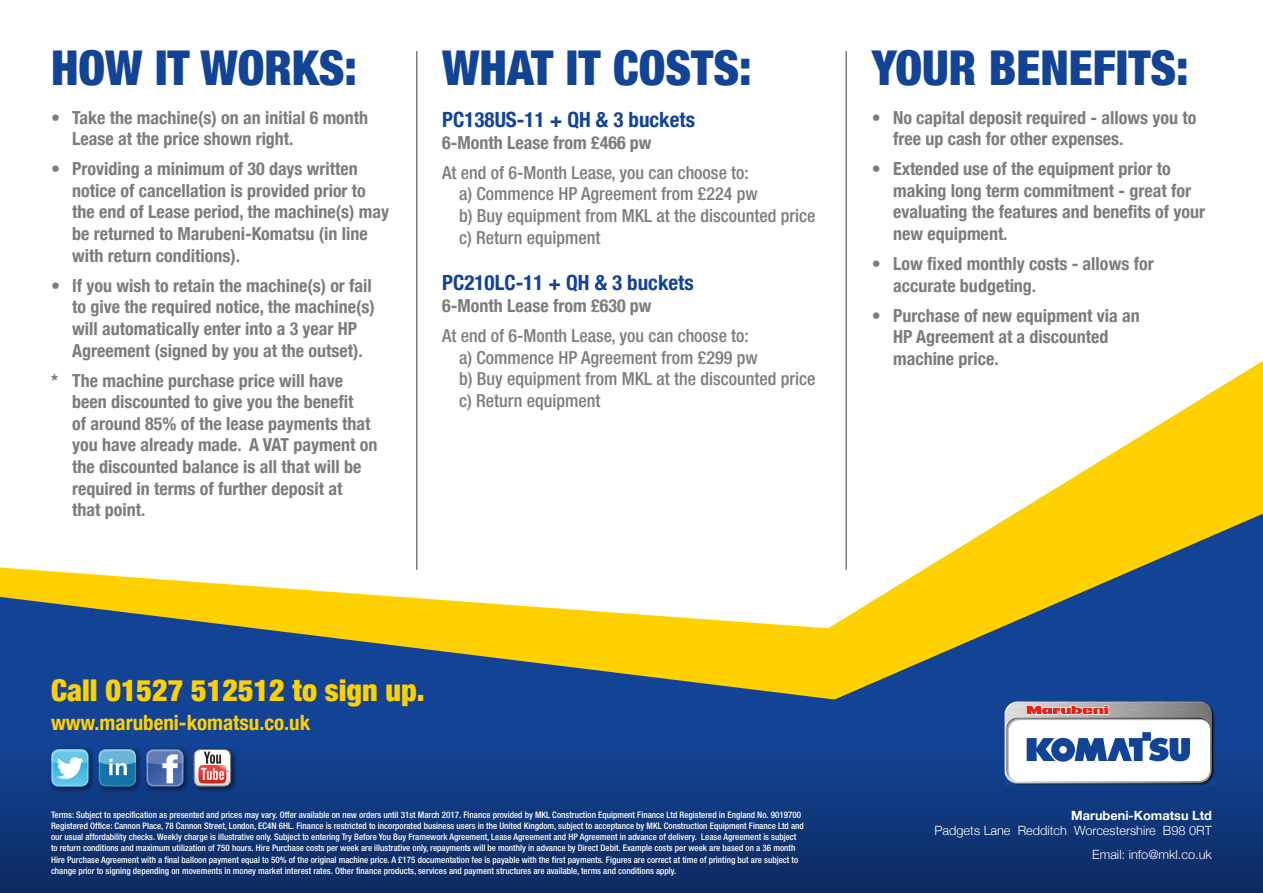
<style>
.page{position:relative;width:1263px;height:893px;background:#fff}
.page>*{position:absolute;margin:0;border:0;box-sizing:border-box;transform-origin:0 0}
.t1{font:900 condensed 48px "Helvetica Neue";color:#134395}
.t2{font:900 condensed 30px "Helvetica Neue";color:#ffd100}
.t3{font:700 condensed 21px "Helvetica Neue";color:#134395}
.t4{font:700 condensed 21px "Helvetica Neue";color:#ffd100}
.t5{font:700 condensed 18px/21.6px "Helvetica Neue";color:#7f7b7d}
.t6{font:500 condensed 18px "Helvetica Neue";color:#7f7b7d}
.t7{font:300 12.75px "Helvetica Neue";color:#fff}
.t8{font:700 12.75px "Helvetica Neue";color:#fff}
.t9{font:500 condensed 9px/11.2px "Helvetica Neue";color:#fff}
</style>
<div class="page">
<svg style="left:417px;top:361px;width:846px;height:153px"></svg>
<svg style="left:0;top:514px;width:1263px;height:233px"></svg>
<div style="left:0;top:747px;width:1263px;height:146px;background:linear-gradient(to bottom,#134395,#0c2b5f)"></div>
<svg style="left:1005px;top:702px;width:208px;height:82px"></svg>
<div style="left:96px;top:747px;width:47px;height:46px;background:#000;opacity:.5"></div>
<img style="left:99px;top:749px;width:37px;height:38px">
<div style="left:49px;top:747px;width:46px;height:46px;background:#000;opacity:.5"></div>
<img style="left:51px;top:749px;width:38px;height:38px">
<div style="left:144px;top:747px;width:46px;height:46px;background:#000;opacity:.5"></div>
<img style="left:146px;top:749px;width:38px;height:38px">
<div style="left:191px;top:747px;width:47px;height:47px;background:#000;opacity:.5"></div>
<img style="left:194px;top:750px;width:36px;height:36px">
<div style="left:193px;top:749px;width:38px;height:38px;border:1px solid #7f7b7d;border-radius:7px"></div>
<hr style="left:416px;top:51px;width:1px;height:519px;background:#7f7b7d">
<hr style="left:845px;top:51px;width:2px;height:519px;background:#7f7b7d">
<p class="t1" style="left:51px;top:38px;width:307px">HOW IT WORKS:</p>
<p class="t5" style="left:72px;top:106px;width:297px;text-indent:-21px">• Take the machine(s) on an initial 6 month<br>Lease at the price shown right.</p>
<p class="t5" style="left:72px;top:158px;width:318px;text-indent:-21px">• Providing a minimum of 30 days written notice of cancellation is provided prior to the end of Lease period, the machine(s) may be returned to Marubeni-Komatsu (in line with return conditions).</p>
<p class="t5" style="left:72px;top:274px;width:304px;text-indent:-21px">• If you wish to retain the machine(s) or fail to give the required notice, the machine(s) will automatically enter into a 3 year HP Agreement (signed by you at the outset).</p>
<p class="t5" style="left:72px;top:369px;width:307px;text-indent:-21px">* The machine purchase price will have been discounted to give you the benefit<br>of around 85% of the lease payments that you have already made. A VAT payment on the discounted balance is all that will be required in terms of further deposit at<br>that point.</p>
<p class="t1" style="left:442px;top:38px;width:311px">WHAT IT COSTS:</p>
<p class="t3" style="left:442px;top:107px;width:254px">PC138US-11 + QH &amp; 3 buckets</p>
<p class="t5" style="left:442px;top:131px;width:211px">6-Month Lease from £466 pw</p>
<p class="t6" style="left:442px;top:162px;width:308px">At end of 6-Month Lease, you can choose to:</p>
<p class="t6" style="left:459px;top:183px;width:300px">a) Commence HP Agreement from £224 pw</p>
<p class="t6" style="left:459px;top:205px;width:358px">b) Buy equipment from MKL at the discounted price</p>
<p class="t6" style="left:459px;top:227px;width:143px">c) Return equipment</p>
<p class="t3" style="left:442px;top:270px;width:253px">PC210LC-11 + QH &amp; 3 buckets</p>
<p class="t5" style="left:442px;top:295px;width:211px">6-Month Lease from £630 pw</p>
<p class="t6" style="left:442px;top:325px;width:308px">At end of 6-Month Lease, you can choose to:</p>
<p class="t6" style="left:459px;top:347px;width:300px">a) Commence HP Agreement from £299 pw</p>
<p class="t6" style="left:459px;top:368px;width:358px">b) Buy equipment from MKL at the discounted price</p>
<p class="t6" style="left:459px;top:390px;width:143px">c) Return equipment</p>
<p class="t1" style="left:872px;top:38px;width:318px">YOUR BENEFITS:</p>
<p class="t5" style="left:893px;top:106px;width:305px;text-indent:-21px">• No capital deposit required - allows you to free up cash for other expenses.</p>
<p class="t5" style="left:893px;top:158px;width:314px;text-indent:-21px">• Extended use of the equipment prior to making long term commitment - great for evaluating the features and benefits of your new equipment.</p>
<p class="t5" style="left:893px;top:253px;width:262px;text-indent:-21px">• Low fixed monthly costs - allows for accurate budgeting.</p>
<p class="t5" style="left:893px;top:304px;width:248px;text-indent:-21px">• Purchase of new equipment via an<br>HP Agreement at a discounted machine price.</p>
<p class="t2" style="left:51px;top:672px;width:375px">Call 01527 512512 to sign up.</p>
<p class="t4" style="left:51px;top:710px;width:261px">www.marubeni-komatsu.co.uk</p>
<p class="t9" style="left:51px;top:809px;width:754px">Terms: Subject to specification as presented and prices may vary. Offer available on new orders until 31st March 2017. Finance provided by MKL Construction Equipment Finance Ltd Registered in England No. 9019700<br>Registered Office: Cannon Place, 78 Cannon Street, London, EC4N 6HL. Finance is restricted to incorporated business users in the United Kingdom, subject to acceptance by MKL Construction Equipment Finance Ltd and our usual affordability checks. Weekly charge is illustrative only. Subject to entering Try Before You Buy Framework Agreement, Lease Agreement and HP Agreement in advance of delivery. Lease Agreement is subject to return conditions and maximum utilization of 750 hours. Hire Purchase costs per week are illustrative only, repayments will be monthly in advance by Direct Debit. Example costs per week are based on a 36 month Hire Purchase Agreement with a final balloon payment equal to 50% of the original machine price. A £175 documentation fee is payable with the first payments. Figures are correct at time of printing but are subject to change prior to signing depending on movements in money market interest rates. Other finance products, services and payment structures are available, terms and conditions apply.</p>
<p class="t8" style="left:1071px;top:808px;width:142px">Marubeni-Komatsu Ltd</p>
<p class="t7" style="left:934px;top:823px;width:279px">Padgets Lane Redditch Worcestershire B98 0RT</p>
<p class="t7" style="left:1092px;top:847px;width:121px">Email: info@mkl.co.uk</p>
</div>
